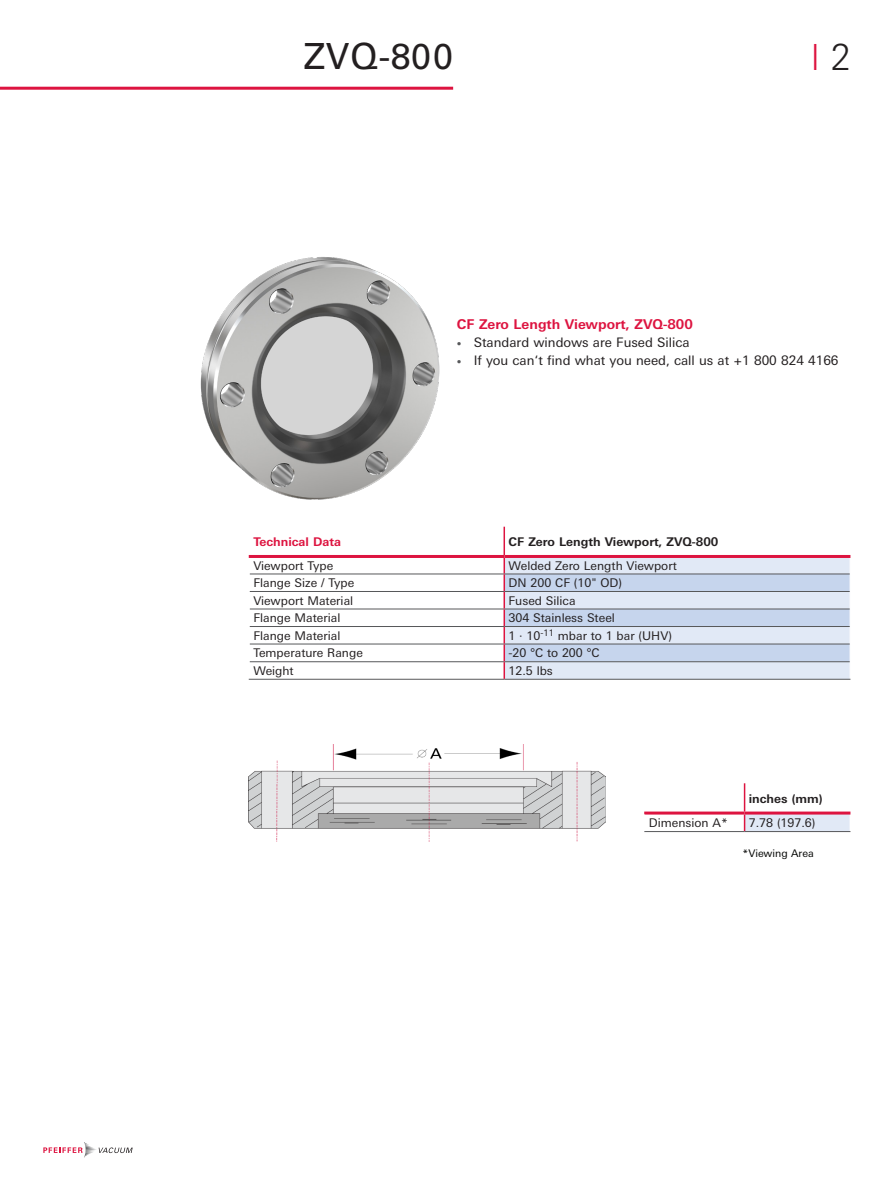
<style>
.page{position:relative;width:893px;height:1191px;background:#fff}
.page>*{position:absolute;margin:0;border:0;box-sizing:border-box;transform-origin:0 0}
._000_Titel{font:36px "Univers LT Std";letter-spacing:.01em;color:#231f20}
.t1{font:300 36px "Univers Next W1 G";color:#dd1440}
._040_Grundtext{font:700 13.5px "Univers Next W1 G";color:#dd1440}
.t2{font:13.2px "Univers Next W1 G";color:#231f20}
._061_Tabellentext{font:12px "Univers Next W1 G";color:#231f20}
._062_Tabellentext_Bold{font:700 12px "Univers Next W1 G";color:#231f20}
._070_Sonderzeichen_Zapf_Dingbats{font:700 12px "Univers Next W1 G";color:#dd1440}
._060_Tabellenkopf{font:10.5px "Univers Next W1 G";color:#040503}
.s1{color:#231f20}
.s2{font-size:9.15px;color:#57585a}
</style>
<div class="page">
<hr style="left:0;top:87px;width:453px;height:3px;background:#dd1440">
<svg style="left:43px;top:1142px;width:90px;height:15px"></svg>
<img style="left:249px;top:745px;width:356px;height:96px">
<div style="left:745px;top:813px;width:105px;height:18px;background:#e1e9f6"></div>
<hr style="left:644px;top:811px;width:101px;height:3px;background:#dd1440">
<hr style="left:644px;top:831px;width:101px;height:1px;background:#57585a">
<hr style="left:745px;top:811px;width:105px;height:3px;background:#dd1440">
<svg style="left:744px;top:783px;width:1px;height:48px"></svg>
<hr style="left:745px;top:831px;width:105px;height:1px;background:#57585a">
<hr style="left:249px;top:555px;width:255px;height:3px;background:#dd1440">
<hr style="left:249px;top:573px;width:255px;height:1px;background:#57585a">
<hr style="left:249px;top:591px;width:255px;height:1px;background:#57585a">
<hr style="left:249px;top:608px;width:255px;height:1px;background:#57585a">
<hr style="left:249px;top:626px;width:255px;height:1px;background:#57585a">
<hr style="left:249px;top:643px;width:255px;height:1px;background:#57585a">
<hr style="left:249px;top:661px;width:255px;height:1px;background:#57585a">
<hr style="left:249px;top:679px;width:255px;height:1px;background:#57585a">
<hr style="left:504px;top:679px;width:346px;height:1px;background:#57585a">
<hr style="left:503px;top:526px;width:2px;height:29px;background:#dd1440">
<hr style="left:504px;top:555px;width:346px;height:3px;background:#dd1440">
<svg style="left:503px;top:558px;width:348px;height:121px;background:#ced8e9"></svg>
<img style="left:200px;top:257px;width:240px;height:243px">
<p class="_000_Titel" style="left:303px;top:34px;width:151px">ZVQ-800</p>
<h1 class="t1" style="left:811px;top:36px;width:41px">l <span class="s1">2</span></h1>
<p class="_040_Grundtext" style="left:457px;top:316px;width:238px">CF Zero Length Viewport, ZVQ-800</p>
<p class="t2" style="left:457px;top:335px;width:234px"><span class="s2">•</span> Standard windows are Fused Silica</p>
<p class="t2" style="left:457px;top:353px;width:383px"><span class="s2">•</span> If you can‘t find what you need, call us at +1 800 824 4166</p>
<p class="_070_Sonderzeichen_Zapf_Dingbats" style="left:253px;top:534px;width:89px">Technical Data</p>
<p class="_062_Tabellentext_Bold" style="left:508px;top:534px;width:211px">CF Zero Length Viewport, ZVQ-800</p>
<p class="_061_Tabellentext" style="left:253px;top:558px;width:81px">Viewport Type</p>
<p class="_061_Tabellentext" style="left:508px;top:558px;width:170px">Welded Zero Length Viewport</p>
<p class="_061_Tabellentext" style="left:253px;top:576px;width:102px">Flange Size / Type</p>
<p class="_061_Tabellentext" style="left:508px;top:576px;width:115px">DN 200 CF (10" OD)</p>
<p class="_061_Tabellentext" style="left:253px;top:593px;width:101px">Viewport Material</p>
<p class="_061_Tabellentext" style="left:508px;top:593px;width:69px">Fused Silica</p>
<p class="_061_Tabellentext" style="left:253px;top:611px;width:89px">Flange Material</p>
<p class="_061_Tabellentext" style="left:508px;top:611px;width:108px">304 Stainless Steel</p>
<p class="_061_Tabellentext" style="left:253px;top:628px;width:89px">Flange Material</p>
<p class="_061_Tabellentext" style="left:508px;top:628px;width:165px">1 · 10<sup>-11</sup> mbar to 1 bar (UHV)</p>
<p class="_061_Tabellentext" style="left:253px;top:646px;width:111px">Temperature Range</p>
<p class="_061_Tabellentext" style="left:508px;top:646px;width:92px">-20 °C to 200 °C</p>
<p class="_061_Tabellentext" style="left:253px;top:664px;width:42px">Weight</p>
<p class="_061_Tabellentext" style="left:508px;top:664px;width:46px">12.5 lbs</p>
<p class="_062_Tabellentext_Bold" style="left:749px;top:791px;width:75px">inches (mm)</p>
<p class="_061_Tabellentext" style="left:649px;top:815px;width:80px">Dimension A*</p>
<p class="_061_Tabellentext" style="left:749px;top:815px;width:68px">7.78 (197.6)</p>
<p class="_060_Tabellenkopf" style="left:742px;top:847px;width:73px">*Viewing Area</p>
</div>
